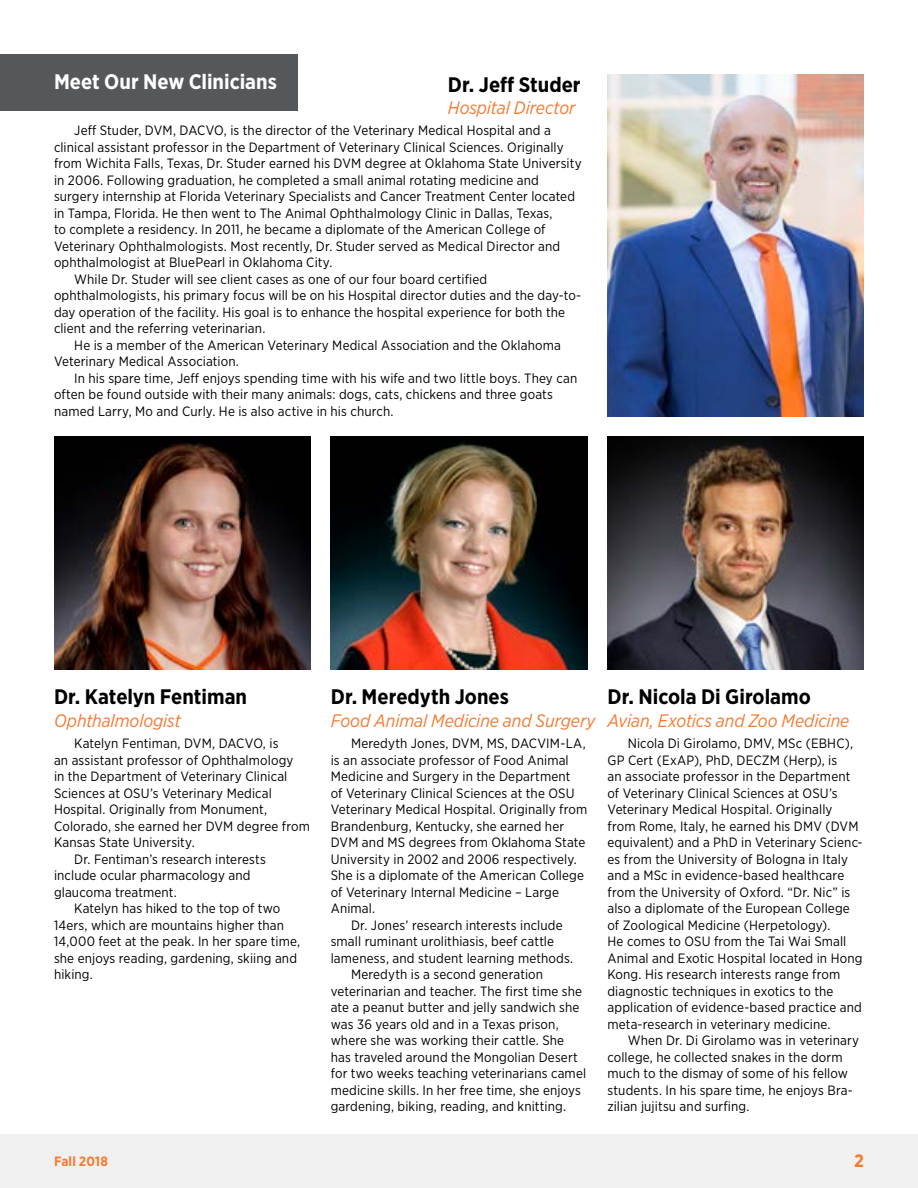
<style>
.page{position:relative;width:918px;height:1188px;background:#fff}
.page>*{position:absolute;margin:0;border:0;box-sizing:border-box;transform-origin:0 0}
.text_DECK{font:700 21px "Gotham Narrow";color:#000}
.text_DECK-2{font:700 21px "Gotham Narrow";color:#fff}
.text_DECK-3{font:italic 18px "Gotham Narrow";letter-spacing:-.005em;color:#f47b32}
.t1{font:700 18px "Gotham Narrow";color:#f47b32}
.text_BODY{font:13.5px/16.5px "Gotham Narrow";letter-spacing:.01em;color:#000}
.t2{font:700 13.5px "Gotham Narrow";letter-spacing:.015em;color:#f47b32}
</style>
<div class="page">
<img style="left:331px;top:437px;width:256px;height:232px">
<img style="left:608px;top:75px;width:256px;height:341px">
<div style="left:0;top:1134px;width:918px;height:54px;background:#efeff0"></div>
<img style="left:54px;top:437px;width:256px;height:232px">
<img style="left:608px;top:437px;width:256px;height:232px">
<div style="left:0;top:54px;width:297px;height:56px;background:#55585b"></div>
<p class="text_DECK-2" style="left:54px;top:69px;width:225px">Meet Our New Clinicians</p>
<p class="text_DECK" style="left:448px;top:71px;width:134px">Dr. Jeff Studer</p>
<p class="text_DECK-3" style="left:448px;top:97px;width:129px">Hospital Director</p>
<p class="text_BODY" style="left:54px;top:122px;width:529px;text-indent:20px">Jeff Studer, DVM, DACVO, is the director of the Veterinary Medical Hospital and a clinical assistant professor in the Department of Veterinary Clinical Sciences. Originally from Wichita Falls, Texas, Dr. Studer earned his DVM degree at Oklahoma State University in 2006. Following graduation, he completed a small animal rotating medicine and surgery internship at Florida Veterinary Specialists and Cancer Treatment Center located in Tampa, Florida. He then went to The Animal Ophthalmology Clinic in Dallas, Texas,<br>to complete a residency. In 2011, he became a diplomate of the American College of Veterinary Ophthalmologists. Most recently, Dr. Studer served as Medical Director and ophthalmologist at BluePearl in Oklahoma City.</p>
<p class="text_BODY" style="left:54px;top:271px;width:529px;text-indent:20px">While Dr. Studer will see client cases as one of our four board certified ophthalmologists, his primary focus will be on his Hospital director duties and the day-to&shy;day operation of the facility. His goal is to enhance the hospital experience for both the client and the referring veterinarian.</p>
<p class="text_BODY" style="left:54px;top:337px;width:508px;text-indent:20px">He is a member of the American Veterinary Medical Association and the Oklahoma<br>Veterinary Medical Association.</p>
<p class="text_BODY" style="left:54px;top:370px;width:525px;text-indent:20px">In his spare time, Jeff enjoys spending time with his wife and two little boys. They can often be found outside with their many animals: dogs, cats, chickens and three goats named Larry, Mo and Curly. He is also active in his church.</p>
<p class="text_DECK" style="left:54px;top:684px;width:195px">Dr. Katelyn Fentiman</p>
<p class="text_DECK" style="left:331px;top:684px;width:180px">Dr. Meredyth Jones</p>
<p class="text_DECK" style="left:608px;top:684px;width:205px">Dr. Nicola Di Girolamo</p>
<p class="text_DECK-3" style="left:54px;top:710px;width:129px">Ophthalmologist</p>
<p class="text_DECK-3" style="left:331px;top:710px;width:266px">Food Animal Medicine and Surgery</p>
<p class="text_DECK-3" style="left:608px;top:710px;width:243px">Avian, Exotics and Zoo Medicine</p>
<p class="text_BODY" style="left:54px;top:735px;width:258px;text-indent:20px">Katelyn Fentiman, DVM, DACVO, is<br>an assistant professor of Ophthalmology<br>in the Department of Veterinary Clinical Sciences at OSU’s Veterinary Medical Hospital. Originally from Monument, Colorado, she earned her DVM degree from Kansas State University.</p>
<p class="text_BODY" style="left:54px;top:851px;width:214px;text-indent:20px">Dr. Fentiman’s research interests include ocular pharmacology and glaucoma treatment.</p>
<p class="text_BODY" style="left:54px;top:900px;width:248px;text-indent:20px">Katelyn has hiked to the top of two<br>14ers, which are mountains higher than<br>14,000 feet at the peak. In her spare time, she enjoys reading, gardening, skiing and hiking.</p>
<p class="text_BODY" style="left:331px;top:735px;width:258px;text-indent:20px">Meredyth Jones, DVM, MS, DACVIM-LA, is an associate professor of Food Animal Medicine and Surgery in the Department<br>of Veterinary Clinical Sciences at the OSU Veterinary Medical Hospital. Originally from Brandenburg, Kentucky, she earned her DVM and MS degrees from Oklahoma State University in 2002 and 2006 respectively.<br>She is a diplomate of the American College of Veterinary Internal Medicine – Large Animal.</p>
<p class="text_BODY" style="left:331px;top:917px;width:244px;text-indent:20px">Dr. Jones’ research interests include small ruminant urolithiasis, beef cattle lameness, and student learning methods.</p>
<p class="text_BODY" style="left:331px;top:966px;width:257px;text-indent:20px">Meredyth is a second generation veterinarian and teacher. The first time she ate a peanut butter and jelly sandwich she was 36 years old and in a Texas prison, where she was working their cattle. She has traveled around the Mongolian Desert for two weeks teaching veterinarians camel medicine skills. In her free time, she enjoys gardening, biking, reading, and knitting.</p>
<p class="text_BODY" style="left:608px;top:735px;width:257px;text-indent:20px">Nicola Di Girolamo, DMV, MSc (EBHC), GP Cert (ExAP), PhD, DECZM (Herp), is<br>an associate professor in the Department of Veterinary Clinical Sciences at OSU’s Veterinary Medical Hospital. Originally from Rome, Italy, he earned his DMV (DVM equivalent) and a PhD in Veterinary Scienc&shy;es from the University of Bologna in Italy and a MSc in evidence-based healthcare from the University of Oxford. “Dr. Nic” is also a diplomate of the European College of Zoological Medicine (Herpetology).<br>He comes to OSU from the Tai Wai Small Animal and Exotic Hospital located in Hong Kong. His research interests range from diagnostic techniques in exotics to the application of evidence-based practice and meta-research in veterinary medicine.</p>
<p class="text_BODY" style="left:608px;top:1032px;width:253px;text-indent:20px">When Dr. Di Girolamo was in veterinary college, he collected snakes in the dorm much to the dismay of some of his fellow students. In his spare time, he enjoys Bra&shy;zilian jujitsu and surfing.</p>
<p class="t2" style="left:54px;top:1152px;width:56px">Fall 2018</p>
<p class="t1" style="left:854px;top:1149px;width:11px">2</p>
</div>
